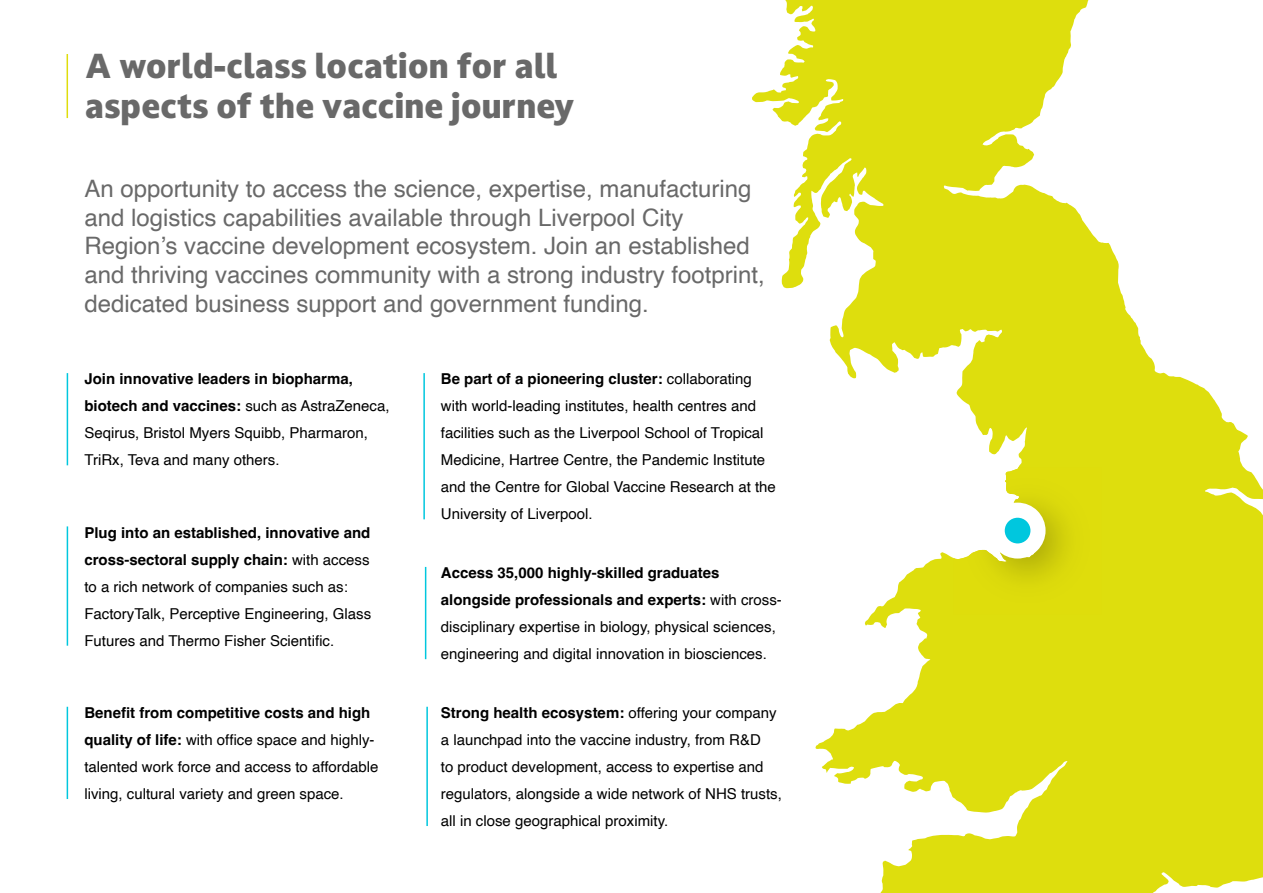
<style>
.page{position:relative;width:1263px;height:893px;background:#fff}
.page>*{position:absolute;margin:0;border:0;box-sizing:border-box;transform-origin:0 0}
.t1{font:900 33px "Darkmode Darkmode On";color:#696969}
.t2{font:24px/28.8px "Helvetica";color:#696969}
.t3{font:15px/27px "Helvetica";color:#000}
.s1{font-weight:700}
</style>
<div class="page">
<hr style="left:67px;top:54px;width:1px;height:64px;background:#dfdd0c">
<svg style="left:752px;top:0;width:511px;height:893px;fill:#dede0d"></svg>
<img style="left:954px;top:467px;width:147px;height:147px">
<svg style="left:990px;top:503px;width:55px;height:56px"></svg>
<hr style="left:67px;top:373px;width:1px;height:92px;background:#00c7de">
<hr style="left:67px;top:526px;width:1px;height:120px;background:#00c7de">
<hr style="left:67px;top:707px;width:1px;height:92px;background:#00c7de">
<hr style="left:423px;top:373px;width:2px;height:146px;background:#00c7de">
<hr style="left:425px;top:567px;width:1px;height:92px;background:#00c7de">
<hr style="left:426px;top:707px;width:2px;height:119px;background:#00c7de">
<p class="t1" style="left:85px;top:44px;width:474px">A world-class location for all</p>
<p class="t1" style="left:85px;top:84px;width:491px">aspects of the vaccine journey</p>
<p class="t2" style="left:84px;top:175px;width:682px">An opportunity to access the science, expertise, manufacturing and logistics capabilities available through Liverpool City Region’s vaccine development ecosystem. Join an established and thriving vaccines community with a strong industry footprint, dedicated business support and government funding.</p>
<p class="t3" style="left:84px;top:366px;width:307px"><span class="s1">Join innovative leaders in biopharma, biotech and vaccines:</span> such as AstraZeneca, Seqirus, Bristol Myers Squibb, Pharmaron, TriRx, Teva and many others.</p>
<p class="t3" style="left:84px;top:519px;width:288px"><span class="s1">Plug into an established, innovative and cross-sectoral supply chain:</span> with access to a rich network of companies such as:<br>FactoryTalk, Perceptive Engineering, Glass Futures and Thermo Fisher Scientific.</p>
<p class="t3" style="left:84px;top:700px;width:296px"><span class="s1">Benefit from competitive costs and high quality of life:</span> with office space and highly&shy;talented work force and access to affordable living, cultural variety and green space.</p>
<p class="t3" style="left:441px;top:366px;width:336px"><span class="s1">Be part of a pioneering cluster:</span> collaborating with world-leading institutes, health centres and facilities such as the Liverpool School of Tropical Medicine, Hartree Centre, the Pandemic Institute and the Centre for Global Vaccine Research at the University of Liverpool.</p>
<p class="t3" style="left:441px;top:560px;width:342px"><span class="s1">Access 35,000 highly-skilled graduates alongside professionals and experts:</span> with cross&shy;disciplinary expertise in biology, physical sciences, engineering and digital innovation in biosciences.</p>
<p class="t3" style="left:441px;top:700px;width:342px"><span class="s1">Strong health ecosystem:</span> offering your company a launchpad into the vaccine industry, from R&amp;D<br>to product development, access to expertise and regulators, alongside a wide network of NHS trusts, all in close geographical proximity.</p>
</div>
